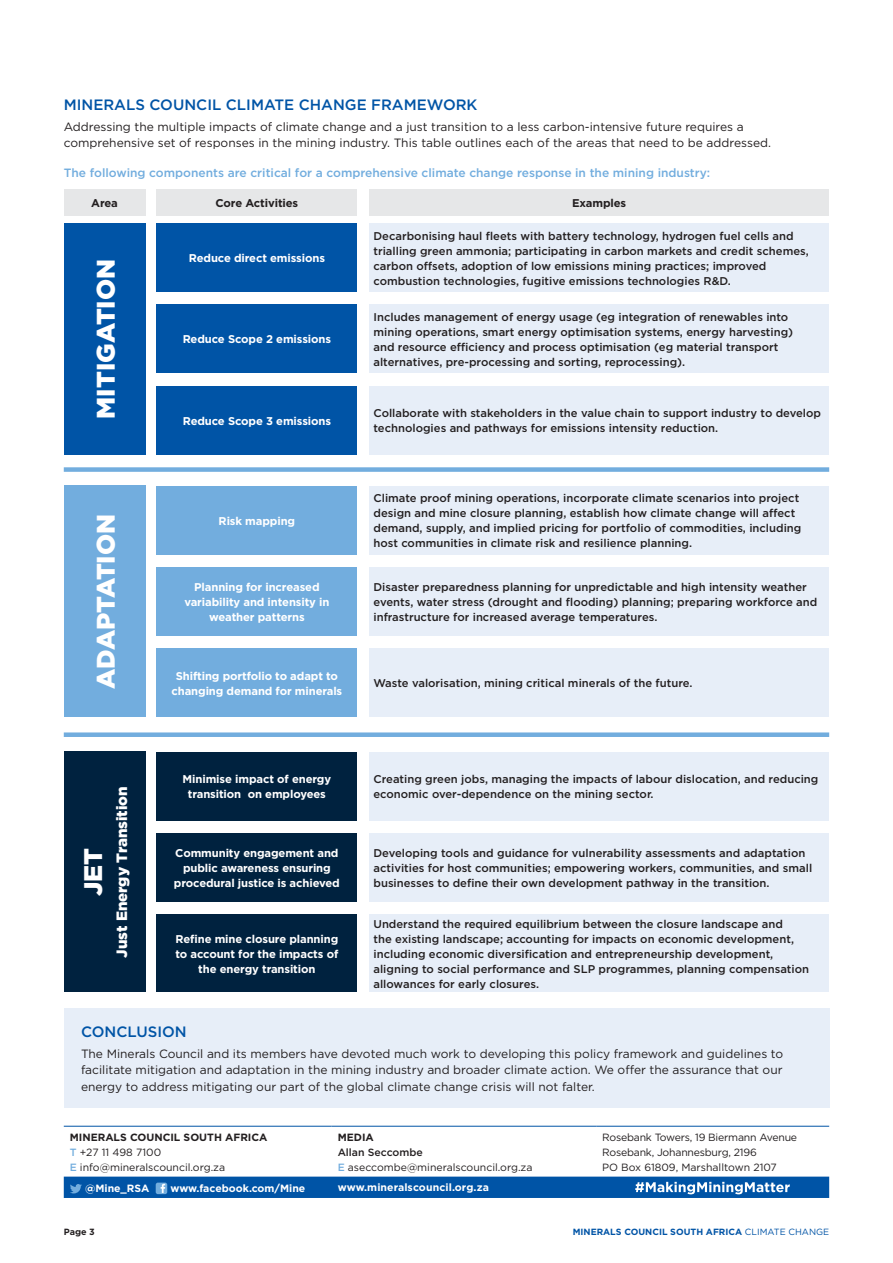
<style>
.page{position:relative;width:893px;height:1263px;background:#fff}
.page>*{position:absolute;margin:0;border:0;box-sizing:border-box;transform-origin:0 0}
.Quick_facts_copy_202{font:900 25.5px "Gotham";color:#fff}
.Heading_1_2021{font:500 15px "Gotham";color:#0054a6}
.Quick_facts_copy_202-2{font:900 15px "Gotham";color:#fff}
.Quick_facts_copy_202-3{font:12px/16.5px "Gotham";color:#231f20}
.Quick_facts_copy_202-4{font:500 12px "Gotham";color:#72adde}
.Quick_facts_copy_202-5{font:500 11.25px/15px "Gotham";color:#231f20}
.Quick_facts_copy_202-6{font:700 11.25px/15px "Gotham";letter-spacing:-.01em;color:#fff;text-align:center}
.Quick_facts_copy_202-7{font:700 11.25px "Gotham";letter-spacing:-.01em;color:#231f20}
.Body_Copy_2021{font:10.5px/15px "Gotham";letter-spacing:-.01em;color:#231f20}
.Body_Copy_2021-2{font:700 10.5px "Gotham";color:#fff}
.Body_Copy_2021-3{font:700 10.5px "Gotham";color:#231f20}
.t1{font:700 9px "Gotham";color:#0054a6}
.t2{font:700 9px "Gotham";color:#231f20}
.s1{font-weight:500;color:#72adde}
.s2{font-weight:500}
.s3{font-weight:400}
</style>
<div class="page">
<hr style="left:64px;top:1126px;width:268px;height:1px;background:#0054a6">
<hr style="left:332px;top:1126px;width:264px;height:1px;background:#0054a6">
<hr style="left:596px;top:1126px;width:233px;height:1px;background:#0054a6">
<svg style="left:64px;top:1176px;width:765px;height:22px;background:#1461ad"></svg>
<div style="left:64px;top:1008px;width:765px;height:100px;background:#e7eef8"></div>
<div style="left:64px;top:223px;width:81px;height:231px;background:#0054a6"></div>
<div style="left:64px;top:486px;width:81px;height:231px;background:#72adde"></div>
<div style="left:64px;top:752px;width:81px;height:240px;background:#00223f"></div>
<div style="left:157px;top:223px;width:200px;height:69px;background:#0054a6"></div>
<div style="left:157px;top:486px;width:200px;height:68px;background:#72adde"></div>
<div style="left:157px;top:752px;width:200px;height:68px;background:#00223f"></div>
<div style="left:369px;top:223px;width:460px;height:69px;background:#e7eef8"></div>
<div style="left:369px;top:486px;width:460px;height:68px;background:#e7eef8"></div>
<div style="left:369px;top:752px;width:460px;height:68px;background:#e7eef8"></div>
<div style="left:157px;top:305px;width:200px;height:68px;background:#0054a6"></div>
<div style="left:157px;top:567px;width:200px;height:69px;background:#72adde"></div>
<div style="left:157px;top:833px;width:200px;height:69px;background:#00223f"></div>
<div style="left:369px;top:305px;width:460px;height:68px;background:#e7eef8"></div>
<div style="left:369px;top:567px;width:460px;height:69px;background:#e7eef8"></div>
<div style="left:369px;top:833px;width:460px;height:69px;background:#e7eef8"></div>
<div style="left:157px;top:386px;width:200px;height:68px;background:#0054a6"></div>
<div style="left:157px;top:648px;width:200px;height:69px;background:#72adde"></div>
<div style="left:157px;top:914px;width:200px;height:78px;background:#00223f"></div>
<div style="left:369px;top:386px;width:460px;height:68px;background:#e7eef8"></div>
<div style="left:369px;top:648px;width:460px;height:69px;background:#e7eef8"></div>
<div style="left:369px;top:914px;width:460px;height:78px;background:#e7eef8"></div>
<div style="left:64px;top:467px;width:765px;height:5px;background:#72adde"></div>
<div style="left:64px;top:732px;width:765px;height:5px;background:#72adde"></div>
<div style="left:157px;top:190px;width:200px;height:26px;background:#e6e7e8"></div>
<div style="left:64px;top:190px;width:81px;height:26px;background:#e6e7e8"></div>
<div style="left:369px;top:190px;width:460px;height:26px;background:#e6e7e8"></div>
<p class="Heading_1_2021" style="left:64px;top:95px;width:415px">MINERALS COUNCIL CLIMATE CHANGE FRAMEWORK</p>
<p class="Quick_facts_copy_202-3" style="left:64px;top:118px;width:709px">Addressing the multiple impacts of climate change and a just transition to a less carbon-intensive future requires a comprehensive set of responses in the mining industry. This table outlines each of the areas that need to be addressed.</p>
<p class="Quick_facts_copy_202-4" style="left:64px;top:164px;width:648px">The following components are critical for a comprehensive climate change response in the mining industry:</p>
<p class="Quick_facts_copy_202-7" style="left:91px;top:196px;width:28px">Area</p>
<p class="Quick_facts_copy_202-7" style="left:216px;top:196px;width:84px">Core Activities</p>
<p class="Quick_facts_copy_202-7" style="left:572px;top:196px;width:56px">Examples</p>
<p class="Quick_facts_copy_202" style="left:88px;top:419px;width:161px;rotate:-90deg">MITIGATION</p>
<p class="Quick_facts_copy_202" style="left:88px;top:689px;width:176px;rotate:-90deg">ADAPTATION</p>
<p class="Quick_facts_copy_202" style="left:76px;top:896px;width:50px;rotate:-90deg">JET</p>
<p class="Quick_facts_copy_202-2" style="left:112px;top:957px;width:173px;rotate:-90deg">Just Energy Transition</p>
<p class="Quick_facts_copy_202-6" style="left:189px;top:250px;width:138px">Reduce direct emissions</p>
<p class="Quick_facts_copy_202-6" style="left:183px;top:332px;width:150px">Reduce Scope 2 emissions</p>
<p class="Quick_facts_copy_202-6" style="left:183px;top:413px;width:150px">Reduce Scope 3 emissions</p>
<p class="Quick_facts_copy_202-6" style="left:219px;top:513px;width:78px">Risk mapping</p>
<p class="Quick_facts_copy_202-6" style="left:184px;top:579px;width:147px">Planning for increased variability and intensity in weather patterns</p>
<p class="Quick_facts_copy_202-6" style="left:172px;top:668px;width:172px">Shifting portfolio to adapt to changing demand for minerals</p>
<p class="Quick_facts_copy_202-6" style="left:183px;top:771px;width:150px">Minimise impact of energy transition on employees</p>
<p class="Quick_facts_copy_202-6" style="left:174px;top:845px;width:167px">Community engagement and public awareness ensuring procedural justice is achieved</p>
<p class="Quick_facts_copy_202-6" style="left:175px;top:931px;width:164px">Refine mine closure planning to account for the impacts of the energy transition</p>
<p class="Quick_facts_copy_202-5" style="left:373px;top:228px;width:437px">Decarbonising haul fleets with battery technology, hydrogen fuel cells and trialling green ammonia; participating in carbon markets and credit schemes, carbon offsets, adoption of low emissions mining practices; improved combustion technologies, fugitive emissions technologies R&amp;D.</p>
<p class="Quick_facts_copy_202-5" style="left:373px;top:309px;width:421px">Includes management of energy usage (eg integration of renewables into mining operations, smart energy optimisation systems, energy harvesting) and resource efficiency and process optimisation (eg material transport alternatives, pre-processing and sorting, reprocessing).</p>
<p class="Quick_facts_copy_202-5" style="left:373px;top:406px;width:449px">Collaborate with stakeholders in the value chain to support industry to develop technologies and pathways for emissions intensity reduction.</p>
<p class="Quick_facts_copy_202-5" style="left:373px;top:490px;width:429px">Climate proof mining operations, incorporate climate scenarios into project design and mine closure planning, establish how climate change will affect demand, supply, and implied pricing for portfolio of commodities, including host communities in climate risk and resilience planning.</p>
<p class="Quick_facts_copy_202-5" style="left:373px;top:579px;width:445px">Disaster preparedness planning for unpredictable and high intensity weather events, water stress (drought and flooding) planning; preparing workforce and infrastructure for increased average temperatures.</p>
<p class="Quick_facts_copy_202-5" style="left:373px;top:676px;width:321px">Waste valorisation, mining critical minerals of the future.</p>
<p class="Quick_facts_copy_202-5" style="left:373px;top:771px;width:446px">Creating green jobs, managing the impacts of labour dislocation, and reducing economic over-dependence on the mining sector.</p>
<p class="Quick_facts_copy_202-5" style="left:373px;top:845px;width:440px">Developing tools and guidance for vulnerability assessments and adaptation activities for host communities; empowering workers, communities, and small businesses to define their own development pathway in the transition.</p>
<p class="Quick_facts_copy_202-5" style="left:373px;top:916px;width:437px">Understand the required equilibrium between the closure landscape and<br>the existing landscape; accounting for impacts on economic development, including economic diversification and entrepreneurship development, aligning to social performance and SLP programmes, planning compensation allowances for early closures.</p>
<p class="Heading_1_2021" style="left:81px;top:1022px;width:107px">CONCLUSION</p>
<p class="Quick_facts_copy_202-3" style="left:81px;top:1045px;width:704px;text-align:justify">The Minerals Council and its members have devoted much work to developing this policy framework and guidelines to facilitate mitigation and adaptation in the mining industry and broader climate action. We offer the assurance that our energy to address mitigating our part of the global climate change crisis will not falter.</p>
<p class="Body_Copy_2021-3" style="left:70px;top:1130px;width:199px">MINERALS COUNCIL SOUTH AFRICA</p>
<p class="Body_Copy_2021" style="left:70px;top:1144px;width:157px"><span class="s1">T</span> +27 11 498 7100<br><span class="s1">E</span> info@mineralscouncil.org.za</p>
<p class="Body_Copy_2021-3" style="left:338px;top:1130px;width:38px">MEDIA</p>
<p class="Body_Copy_2021" style="left:338px;top:1144px;width:196px"><span class="s2">Allan Seccombe<br></span><span class="s1">E</span> aseccombe@mineralscouncil.org.za</p>
<p class="Body_Copy_2021-2" style="left:85px;top:1181px;width:66px">@Mine_RSA</p>
<p class="Body_Copy_2021-2" style="left:170px;top:1181px;width:137px">www.facebook.com/Mine</p>
<p class="Body_Copy_2021-2" style="left:338px;top:1180px;width:153px">www.mineralscouncil.org.za</p>
<p class="Body_Copy_2021" style="left:602px;top:1129px;width:196px">Rosebank Towers, 19 Biermann Avenue<br>Rosebank, Johannesburg, 2196<br>PO Box 61809, Marshalltown 2107</p>
<p class="t2" style="left:64px;top:1225px;width:33px">Page 3</p>
<p class="t1" style="left:573px;top:1225px;width:258px">MINERALS COUNCIL SOUTH AFRICA <span class="s3">CLIMATE CHANGE</span></p>
</div>
